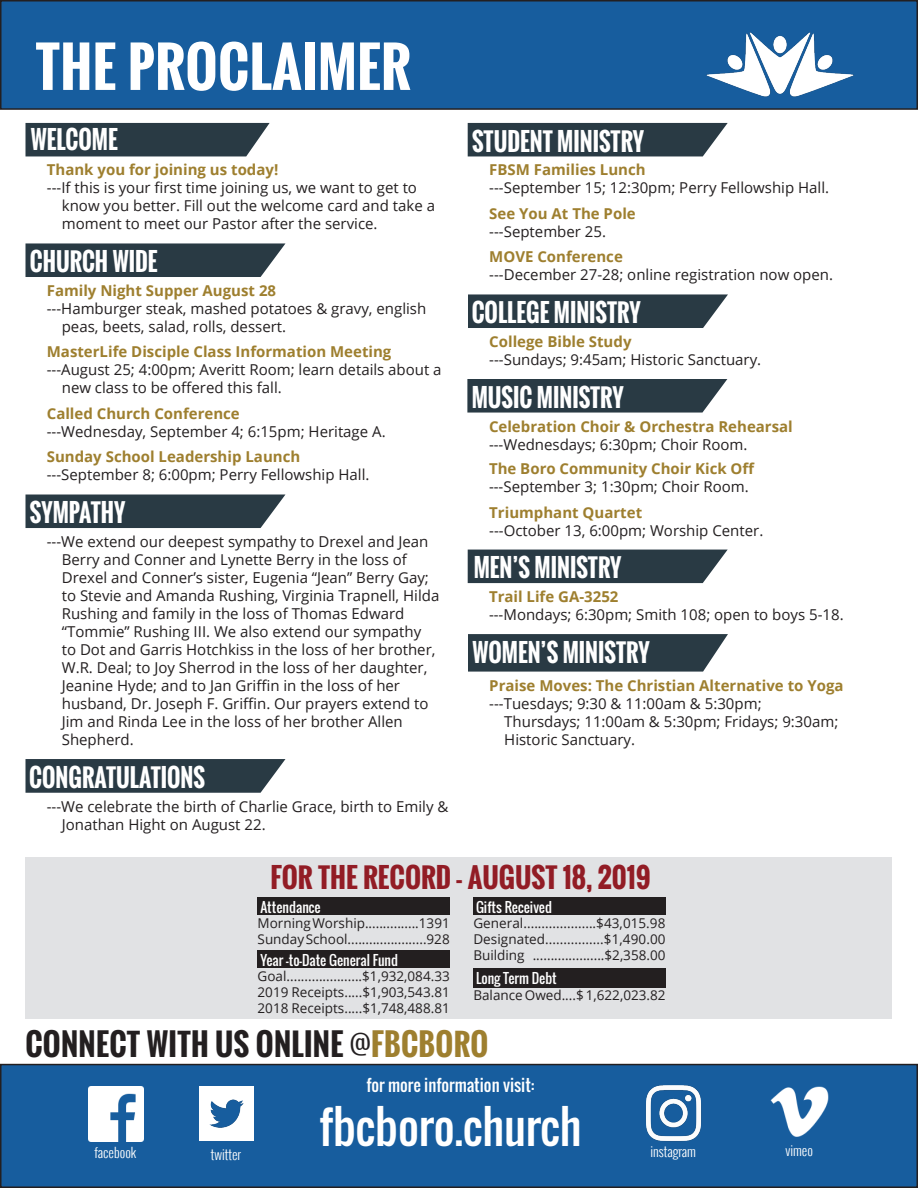
<style>
.page{position:relative;width:918px;height:1188px;background:#fff}
.page>*{position:absolute;margin:0;border:0;box-sizing:border-box;transform-origin:0 0}
.t1{font:700 54px "Oswald";letter-spacing:.01em;color:#fff}
.t2{font:45px "Oswald";color:#fff}
.t3{font:700 30px "Oswald";letter-spacing:.01em;color:#231f20}
.t4{font:700 27px "Oswald";color:#921c25}
.t5{font:700 24.75px "Oswald";color:#fff;scale:.91 1}
.t6{font:16.5px "Oswald";color:#fff}
.t7{font:15px/18px "Open Sans";color:#231f20}
.t8{font:700 15px "Open Sans";color:#9e7f2f}
.t9{font:13.5px/16.2px "Open Sans";color:#231f20}
.t10{font:13.5px "Oswald";color:#fff}
.t11{font:300 13.5px "Oswald";color:#fff}
.s1{font-weight:300}
.s2{color:#9e7f2f}
</style>
<div class="page">
<div style="left:1px;top:1065px;width:916px;height:122px;background:#175d9e"></div>
<div style="left:0;top:1064px;width:918px;height:124px;border:2px solid #231f20"></div>
<div style="left:1px;top:1px;width:916px;height:108px;background:#175d9e"></div>
<div style="left:0;top:0;width:918px;height:110px;border:2px solid #231f20"></div>
<img style="left:706px;top:32px;width:148px;height:65px">
<div style="left:26px;top:857px;width:866px;height:162px;background:#e1e2e4"></div>
<div style="left:258px;top:950px;width:192px;height:18px;background:#231f20"></div>
<div style="left:473px;top:968px;width:193px;height:20px;background:#231f20"></div>
<div style="left:258px;top:897px;width:192px;height:17px;background:#231f20"></div>
<div style="left:473px;top:897px;width:193px;height:17px;background:#231f20"></div>
<img style="left:88px;top:1086px;width:56px;height:56px">
<img style="left:199px;top:1087px;width:54px;height:54px">
<img style="left:646px;top:1085px;width:56px;height:57px">
<img style="left:770px;top:1086px;width:59px;height:51px">
<svg style="left:26px;top:243px;width:259px;height:34px;background:#35454f"></svg>
<svg style="left:468px;top:634px;width:260px;height:38px;background:#35454e"></svg>
<div style="left:468px;top:123px;width:260px;height:33px;background:#293a44"></div>
<svg style="left:468px;top:294px;width:260px;height:34px;background:#35454f"></svg>
<svg style="left:467px;top:379px;width:260px;height:34px;background:#35454f"></svg>
<div style="left:26px;top:495px;width:259px;height:33px;background:#293a44"></div>
<svg style="left:26px;top:759px;width:259px;height:34px;background:#34444e"></svg>
<div style="left:26px;top:123px;width:244px;height:33px;background:#293a44"></div>
<div style="left:468px;top:550px;width:260px;height:33px;background:#293a44"></div>
<p class="t1" style="left:36px;top:26px;width:376px">THE PROCLAIMER</p>
<p class="t5" style="left:31px;top:121px;width:97px">WELCOME</p>
<p class="t8" style="left:47px;top:159px;width:233px">Thank you for joining us today!</p>
<p class="t7" style="left:47px;top:179px;width:372px">---If this is your first time joining us, we want to get to</p>
<p class="t7" style="left:62px;top:197px;width:375px">know you better. Fill out the welcome card and take a moment to meet our Pastor after the service.</p>
<p class="t5" style="left:30px;top:243px;width:142px">CHURCH WIDE</p>
<p class="t8" style="left:47px;top:280px;width:231px">Family Night Supper August 28</p>
<p class="t7" style="left:47px;top:299px;width:381px">---Hamburger steak, mashed potatoes &amp; gravy, english</p>
<p class="t7" style="left:62px;top:317px;width:226px">peas, beets, salad, rolls, dessert.</p>
<p class="t8" style="left:47px;top:341px;width:346px">MasterLife Disciple Class Information Meeting</p>
<p class="t7" style="left:47px;top:361px;width:396px">---August 25; 4:00pm; Averitt Room; learn details about a</p>
<p class="t7" style="left:62px;top:379px;width:222px">new class to be offered this fall.</p>
<p class="t8" style="left:47px;top:403px;width:195px">Called Church Conference</p>
<p class="t7" style="left:47px;top:422px;width:340px">---Wednesday, September 4; 6:15pm; Heritage A.</p>
<p class="t8" style="left:47px;top:446px;width:255px">Sunday School Leadership Launch</p>
<p class="t7" style="left:47px;top:466px;width:324px">---September 8; 6:00pm; Perry Fellowship Hall.</p>
<p class="t5" style="left:30px;top:494px;width:106px">SYMPATHY</p>
<p class="t7" style="left:47px;top:532px;width:383px">---We extend our deepest sympathy to Drexel and Jean</p>
<p class="t7" style="left:62px;top:550px;width:379px">Berry and Conner and Lynette Berry in the loss of Drexel and Conner’s sister, Eugenia “Jean” Berry Gay; to Stevie and Amanda Rushing, Virginia Trapnell, Hilda Rushing and family in the loss of Thomas Edward</p>
<p class="t7" style="left:62px;top:622px;width:375px">“Tommie” Rushing III. We also extend our sympathy to Dot and Garris Hotchkiss in the loss of her brother, W.R. Deal; to Joy Sherrod in the loss of her daughter, Jeanine Hyde; and to Jan Griffin in the loss of her</p>
<p class="t7" style="left:62px;top:694px;width:368px">husband, Dr. Joseph F. Griffin. Our prayers extend to<br>Jim and Rinda Lee in the loss of her brother Allen</p>
<p class="t7" style="left:62px;top:730px;width:73px">Shepherd.</p>
<p class="t5" style="left:29px;top:759px;width:195px">CONGRATULATIONS</p>
<p class="t7" style="left:47px;top:797px;width:403px">---We celebrate the birth of Charlie Grace, birth to Emily &amp;</p>
<p class="t7" style="left:62px;top:815px;width:205px">Jonathan Hight on August 22.</p>
<p class="t5" style="left:472px;top:122px;width:191px">STUDENT MINISTRY</p>
<p class="t8" style="left:489px;top:159px;width:158px">FBSM Families Lunch</p>
<p class="t7" style="left:489px;top:179px;width:341px">---September 15; 12:30pm; Perry Fellowship Hall.</p>
<p class="t8" style="left:489px;top:203px;width:148px">See You At The Pole</p>
<p class="t7" style="left:489px;top:222px;width:118px">---September 25.</p>
<p class="t8" style="left:489px;top:246px;width:135px">MOVE Conference</p>
<p class="t7" style="left:489px;top:266px;width:345px">---December 27-28; online registration now open.</p>
<p class="t5" style="left:472px;top:294px;width:187px">COLLEGE MINISTRY</p>
<p class="t8" style="left:489px;top:331px;width:144px">College Bible Study</p>
<p class="t7" style="left:489px;top:350px;width:273px">---Sundays; 9:45am; Historic Sanctuary.</p>
<p class="t5" style="left:472px;top:378px;width:169px">MUSIC MINISTRY</p>
<p class="t8" style="left:489px;top:415px;width:305px">Celebration Choir &amp; Orchestra Rehearsal</p>
<p class="t7" style="left:489px;top:435px;width:260px">---Wednesdays; 6:30pm; Choir Room.</p>
<p class="t8" style="left:489px;top:458px;width:267px">The Boro Community Choir Kick Off</p>
<p class="t7" style="left:489px;top:477px;width:261px">---September 3; 1:30pm; Choir Room.</p>
<p class="t8" style="left:489px;top:501px;width:154px">Triumphant Quartet</p>
<p class="t7" style="left:489px;top:521px;width:276px">---October 13, 6:00pm; Worship Center.</p>
<p class="t5" style="left:474px;top:549px;width:164px">MEN’S MINISTRY</p>
<p class="t8" style="left:489px;top:586px;width:131px">Trail Life GA-3252</p>
<p class="t7" style="left:489px;top:605px;width:356px">---Mondays; 6:30pm; Smith 108; open to boys 5-18.</p>
<p class="t5" style="left:472px;top:634px;width:196px">WOMEN’S MINISTRY</p>
<p class="t8" style="left:489px;top:675px;width:356px">Praise Moves: The Christian Alternative to Yoga</p>
<p class="t7" style="left:489px;top:694px;width:274px">---Tuesdays; 9:30 &amp; 11:00am &amp; 5:30pm;</p>
<p class="t7" style="left:504px;top:712px;width:336px">Thursdays; 11:00am &amp; 5:30pm; Fridays; 9:30am;</p>
<p class="t7" style="left:504px;top:730px;width:132px">Historic Sanctuary.</p>
<p class="t4" style="left:271px;top:857px;width:382px">FOR THE RECORD - AUGUST 18, 2019</p>
<p class="t10" style="left:260px;top:897px;width:62px">Attendance</p>
<p class="t10" style="left:476px;top:897px;width:77px">Gifts Received</p>
<p class="t9" style="left:473px;top:914px;width:194px">General....................$43,015.98</p>
<p class="t9" style="left:473px;top:931px;width:194px">Designated................$1,490.00</p>
<p class="t9" style="left:473px;top:947px;width:194px">Building ....................$2,358.00</p>
<p class="t9" style="left:258px;top:914px;width:194px">Morning Worship...............1391</p>
<p class="t9" style="left:258px;top:931px;width:194px">Sunday School......................928</p>
<p class="t10" style="left:260px;top:950px;width:139px">Year -to-Date General Fund</p>
<p class="t9" style="left:258px;top:967px;width:194px">Goal.....................$1,932,084.33<br>2019 Receipts.....$1,903,543.81</p>
<p class="t9" style="left:258px;top:1000px;width:194px">2018 Receipts.....$1,748,488.81</p>
<p class="t10" style="left:476px;top:968px;width:82px">Long Term Debt</p>
<p class="t9" style="left:473px;top:987px;width:194px">Balance Owed....$ 1,622,023.82</p>
<p class="t3" style="left:26px;top:1021px;width:464px">CONNECT WITH US ONLINE <span class="s1">@</span><span class="s2">FBCBORO</span></p>
<p class="t6" style="left:366px;top:1073px;width:170px">for more information visit:</p>
<p class="t2" style="left:319px;top:1093px;width:264px">fbcboro.church</p>
<p class="t11" style="left:94px;top:1143px;width:43px">facebook</p>
<p class="t11" style="left:211px;top:1145px;width:32px">twitter</p>
<p class="t11" style="left:651px;top:1141px;width:47px">instagram</p>
<p class="t11" style="left:786px;top:1140px;width:29px">vimeo</p>
</div>
